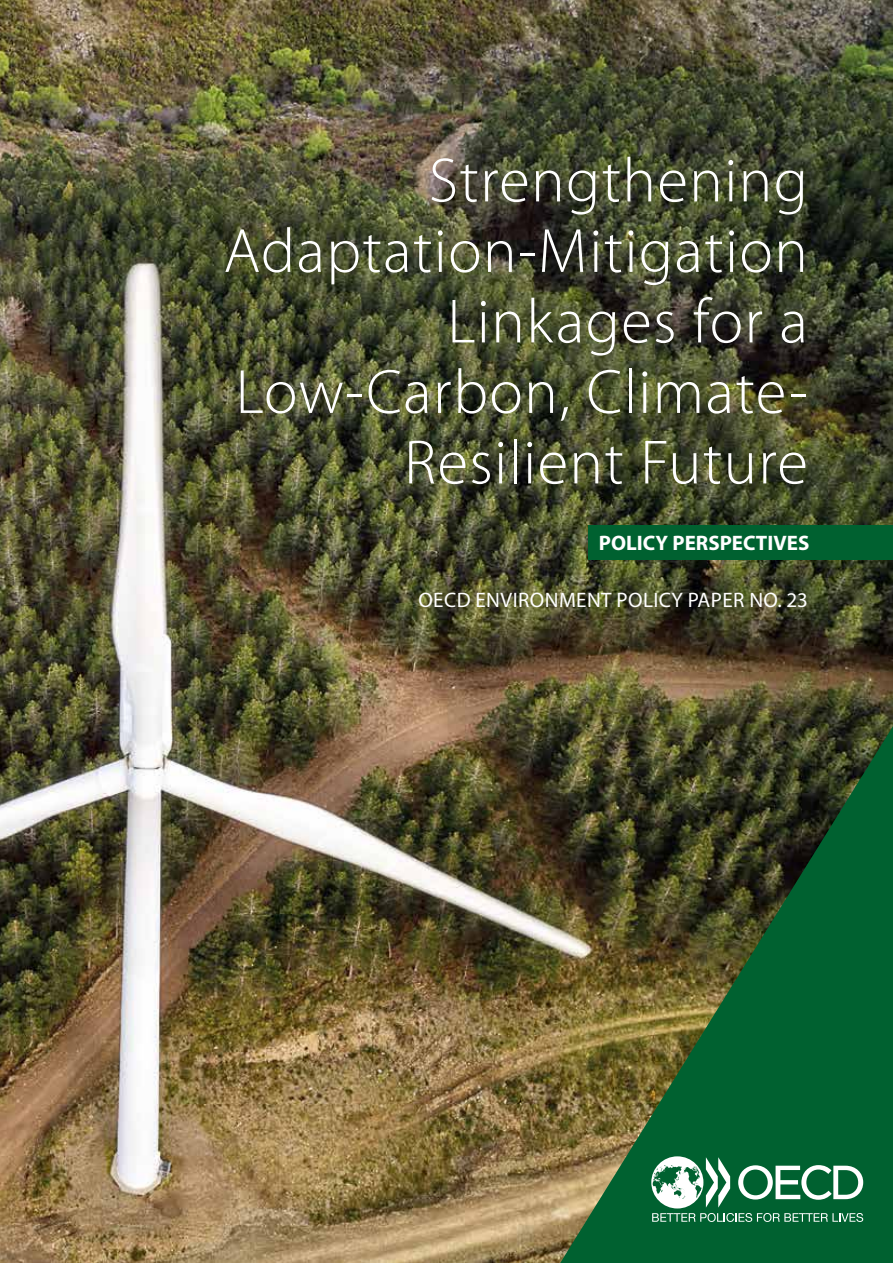
<style>
.page{position:relative;width:893px;height:1263px;background:#fff}
.page>*{position:absolute;margin:0;border:0;box-sizing:border-box;transform-origin:0 0}
.t1{font:300 63px/70.5px "Myriad Pro";letter-spacing:.02em;color:#fff;text-align:right}
.t2{font:21px "Myriad Pro";letter-spacing:.02em;color:#fff}
.t3{font:700 21px "Myriad Pro";color:#fff}
</style>
<div class="page">
<img style="left:0;top:0;width:893px;height:1263px">
<img style="left:560px;top:726px;width:333px;height:537px">
<svg style="left:651px;top:1156px;width:212px;height:66px"></svg>
<div style="left:588px;top:526px;width:305px;height:34px;background:#006130"></div>
<p class="t1" style="left:223px;top:145px;width:586px">Strengthening<br>Adaptation-Mitigation<br>Linkages for a<br>Low-Carbon, Climate-<br>Resilient Future</p>
<p class="t3" style="left:599px;top:530px;width:212px">POLICY PERSPECTIVES</p>
<p class="t2" style="left:418px;top:587px;width:391px">OECD ENVIRONMENT POLICY PAPER NO. 23</p>
</div>
